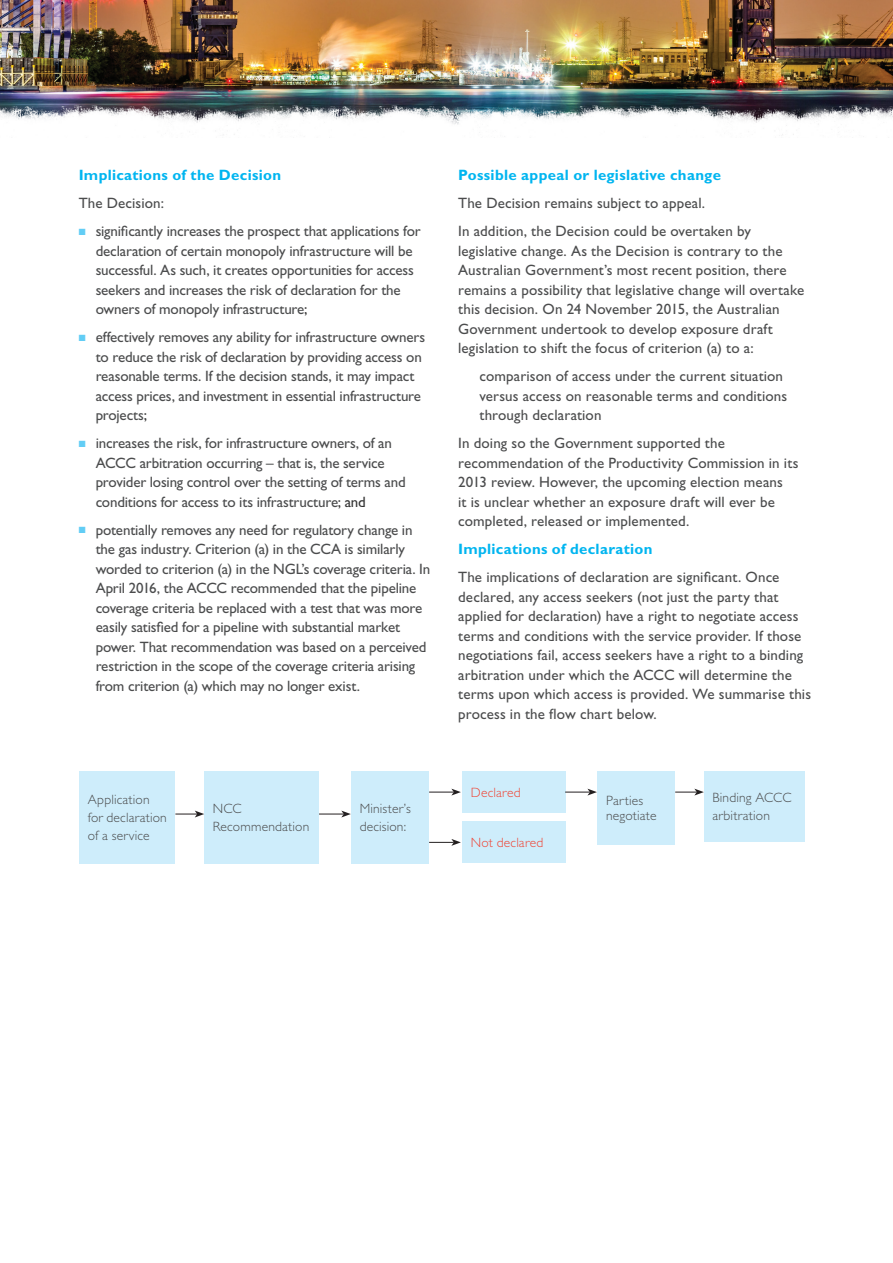
<style>
.page{position:relative;width:893px;height:1263px;background:#fff}
.page>*{position:absolute;margin:0;border:0;box-sizing:border-box;transform-origin:0 0}
.BODY_COPY{font:15px/19.5px "Gill Sans Std";color:#4b4c4d}
.SUB-HEADER{font:700 15px "Gill Sans Std";letter-spacing:.02em;color:#00b5f0}
.BODY_COPY-2{font:300 13.5px/18px "Gill Sans Std";letter-spacing:.015em;color:#4b4c4d}
.BODY_COPY-3{font:300 13.5px "Gill Sans Std";letter-spacing:.015em;color:#ef4637}
.s1{color:#62cdf5}
.s2{color:#343434}
</style>
<div class="page">
<img style="left:0;top:0;width:893px;height:83px">
<img style="left:0;top:83px;width:893px;height:52px">
<div style="left:79px;top:771px;width:96px;height:92px;background:#ceedfb"></div>
<div style="left:204px;top:771px;width:115px;height:92px;background:#ceedfb"></div>
<div style="left:351px;top:771px;width:78px;height:92px;background:#ceedfb"></div>
<div style="left:598px;top:771px;width:77px;height:73px;background:#ceedfb"></div>
<div style="left:704px;top:771px;width:100px;height:71px;background:#ceedfb"></div>
<div style="left:462px;top:771px;width:103px;height:42px;background:#ceedfb"></div>
<div style="left:462px;top:821px;width:103px;height:42px;background:#ceedfb"></div>
<svg style="left:175px;top:810px;width:29px;height:7px"></svg>
<svg style="left:319px;top:810px;width:32px;height:7px"></svg>
<svg style="left:429px;top:789px;width:32px;height:6px"></svg>
<svg style="left:565px;top:789px;width:32px;height:6px"></svg>
<svg style="left:675px;top:789px;width:29px;height:6px"></svg>
<svg style="left:429px;top:839px;width:32px;height:7px"></svg>
<p class="SUB-HEADER" style="left:79px;top:166px;width:204px">Implications of the Decision</p>
<p class="BODY_COPY" style="left:79px;top:194px;width:87px">The Decision:</p>
<p class="BODY_COPY" style="left:96px;top:222px;width:327px;text-indent:-17px"><span class="s1">■</span> significantly increases the prospect that applications for declaration of certain monopoly infrastructure will be successful. As such, it creates opportunities for access seekers and increases the risk of declaration for the owners of monopoly infrastructure<span class="s2">;</span></p>
<p class="BODY_COPY" style="left:96px;top:328px;width:331px;text-indent:-17px"><span class="s1">■</span> effectively removes any ability for infrastructure owners to reduce the risk of declaration by providing access on reasonable terms. If the decision stands, it may impact access prices, and investment in essential infrastructure projects<span class="s2">;</span></p>
<p class="BODY_COPY" style="left:96px;top:434px;width:312px;text-indent:-17px"><span class="s1">■</span> increases the risk, for infrastructure owners, of an ACCC arbitration occurring – that is, the service provider losing control over the setting of terms and conditions for access to its infrastructure<span class="s2">; and</span></p>
<p class="BODY_COPY" style="left:96px;top:520px;width:336px;text-indent:-17px"><span class="s1">■</span> potentially removes any need for regulatory change in the gas industry. Criterion (a) in the CCA is similarly worded to criterion (a) in the NGL’s coverage criteria. In April 2016, the ACCC recommended that the pipeline coverage criteria be replaced with a test that was more easily satisfied for a pipeline with substantial market power. That recommendation was based on a perceived restriction in the scope of the coverage criteria arising from criterion (a) which may no longer exist.</p>
<p class="SUB-HEADER" style="left:458px;top:166px;width:264px">Possible appeal or legislative change</p>
<p class="BODY_COPY" style="left:458px;top:194px;width:249px">The Decision remains subject to appeal.</p>
<p class="BODY_COPY" style="left:458px;top:222px;width:347px">In addition, the Decision could be overtaken by legislative change. As the Decision is contrary to the Australian Government’s most recent position, there remains a possibility that legislative change will overtake this decision. On 24 November 2015, the Australian Government undertook to develop exposure draft legislation to shift the focus of criterion (a) to a:</p>
<p class="BODY_COPY" style="left:479px;top:367px;width:309px">comparison of access under the current situation versus access on reasonable terms and conditions through declaration</p>
<p class="BODY_COPY" style="left:458px;top:434px;width:342px">In doing so the Government supported the recommendation of the Productivity Commission in its 2013 review. However, the upcoming election means<br>it is unclear whether an exposure draft will ever be completed, released or implemented.</p>
<p class="SUB-HEADER" style="left:458px;top:540px;width:196px">Implications of declaration</p>
<p class="BODY_COPY" style="left:458px;top:568px;width:354px">The implications of declaration are significant. Once declared, any access seekers (not just the party that applied for declaration) have a right to negotiate access terms and conditions with the service provider. If those negotiations fail, access seekers have a right to a binding arbitration under which the ACCC will determine the terms upon which access is provided. We summarise this process in the flow chart below.</p>
<p class="BODY_COPY-3" style="left:471px;top:784px;width:51px">Declared</p>
<p class="BODY_COPY-2" style="left:88px;top:790px;width:80px">Application for declaration of a service</p>
<p class="BODY_COPY-2" style="left:213px;top:799px;width:98px">NCC<br>Recommendation</p>
<p class="BODY_COPY-2" style="left:360px;top:799px;width:53px">Minister’s decision:</p>
<p class="BODY_COPY-2" style="left:606px;top:793px;width:52px;line-height:15px">Parties negotiate</p>
<p class="BODY_COPY-2" style="left:712px;top:789px;width:81px">Binding ACCC arbitration</p>
<p class="BODY_COPY-3" style="left:471px;top:835px;width:74px">Not declared</p>
</div>
